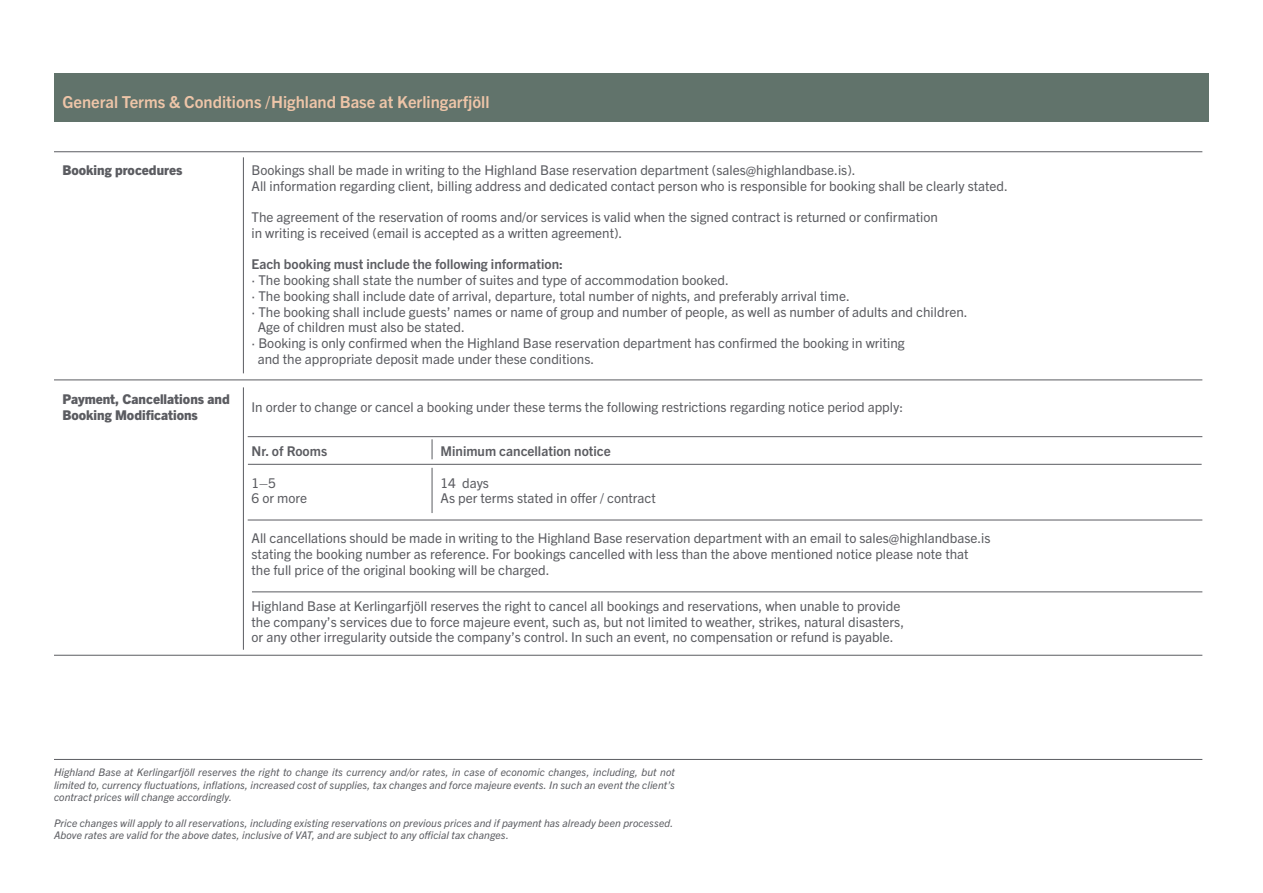
<style>
.page{position:relative;width:1263px;height:893px;background:#fff}
.page>*{position:absolute;margin:0;border:0;box-sizing:border-box;transform-origin:0 0}
.t1{font:700 16.5px "Trade Gothic Next LT Pro";color:#eec5a8}
.t2{font:13.5px/15.8px "Trade Gothic Next LT Pro";color:#5b5c61}
.t3{font:700 13.5px "Trade Gothic Next LT Pro";color:#5b5c61}
.t4{font:800 13.5px/15.8px "Trade Gothic Next LT Pro";color:#5b5c61}
.t5{font:italic 10.5px/12.6px "Trade Gothic Next LT Pro";letter-spacing:.005em;color:#5b5c61;text-align:justify}
</style>
<div class="page">
<div style="left:54px;top:73px;width:1155px;height:49px;background:#61736b"></div>
<hr style="left:54px;top:151px;width:1148px;height:1px;background:#5b5c61">
<hr style="left:54px;top:380px;width:1148px;height:1px;background:#5b5c61">
<hr style="left:248px;top:436px;width:954px;height:1px;background:#5b5c61">
<hr style="left:248px;top:520px;width:954px;height:1px;background:#5b5c61">
<hr style="left:248px;top:464px;width:953px;height:1px;background:#5b5c61">
<hr style="left:252px;top:591px;width:950px;height:1px;background:#5b5c61">
<hr style="left:54px;top:655px;width:1148px;height:1px;background:#5b5c61">
<hr style="left:54px;top:759px;width:1148px;height:1px;background:#5b5c61">
<hr style="left:243px;top:157px;width:1px;height:216px;background:#5b5c61">
<hr style="left:243px;top:387px;width:1px;height:263px;background:#5b5c61">
<hr style="left:432px;top:468px;width:1px;height:45px;background:#5b5c61">
<svg style="left:432px;top:439px;width:1px;height:20px"></svg>
<p class="t1" style="left:63px;top:91px;width:428px">General Terms &amp; Conditions /Highland Base at Kerlingarfjöll</p>
<p class="t4" style="left:63px;top:161px;width:121px">Booking procedures</p>
<p class="t2" style="left:252px;top:161px;width:758px">Bookings shall be made in writing to the Highland Base reservation department (sales@highlandbase.is).<br>All information regarding client, billing address and dedicated contact person who is responsible for booking shall be clearly stated.</p>
<p class="t2" style="left:252px;top:208px;width:688px">The agreement of the reservation of rooms and/or services is valid when the signed contract is returned or confirmation in writing is received (email is accepted as a written agreement).</p>
<p class="t3" style="left:252px;top:255px;width:313px">Each booking must include the following information:</p>
<p class="t2" style="left:252px;top:271px;width:479px">· The booking shall state the number of suites and type of accommodation booked.</p>
<p class="t2" style="left:252px;top:287px;width:600px">· The booking shall include date of arrival, departure, total number of nights, and preferably arrival time.</p>
<p class="t2" style="left:252px;top:303px;width:717px">· The booking shall include guests’ names or name of group and number of people, as well as number of adults and children.</p>
<p class="t2" style="left:258px;top:319px;width:209px">Age of children must also be stated.</p>
<p class="t2" style="left:252px;top:334px;width:655px">· Booking is only confirmed when the Highland Base reservation department has confirmed the booking in writing</p>
<p class="t2" style="left:258px;top:350px;width:338px">and the appropriate deposit made under these conditions.</p>
<p class="t4" style="left:63px;top:390px;width:169px">Payment, Cancellations and<br>Booking Modifications</p>
<p class="t2" style="left:252px;top:398px;width:653px">In order to change or cancel a booking under these terms the following restrictions regarding notice period apply:</p>
<p class="t3" style="left:252px;top:441px;width:77px">Nr. of Rooms</p>
<p class="t3" style="left:441px;top:441px;width:172px">Minimum cancellation notice</p>
<p class="t2" style="left:252px;top:474px;width:57px">1–5<br>6 or more</p>
<p class="t2" style="left:441px;top:474px;width:217px">14 days<br>As per terms stated in offer / contract</p>
<p class="t2" style="left:252px;top:530px;width:740px">All cancellations should be made in writing to the Highland Base reservation department with an email to sales@highlandbase.is stating the booking number as reference. For bookings cancelled with less than the above mentioned notice please note that the full price of the original booking will be charged.</p>
<p class="t2" style="left:252px;top:597px;width:654px">Highland Base at Kerlingarfjöll reserves the right to cancel all bookings and reservations, when unable to provide the company’s services due to force majeure event, such as, but not limited to weather, strikes, natural disasters, or any other irregularity outside the company’s control. In such an event, no compensation or refund is payable.</p>
<p class="t5" style="left:54px;top:765px;width:622px">Highland Base at Kerlingarfjöll reserves the right to change its currency and/or rates, in case of economic changes, including, but not limited to, currency fluctuations, inflations, increased cost of supplies, tax changes and force majeure events. In such an event the client’s contract prices will change accordingly.</p>
<p class="t5" style="left:54px;top:816px;width:621px">Price changes will apply to all reservations, including existing reservations on previous prices and if payment has already been processed.<br>Above rates are valid for the above dates, inclusive of VAT, and are subject to any official tax changes.</p>
</div>
